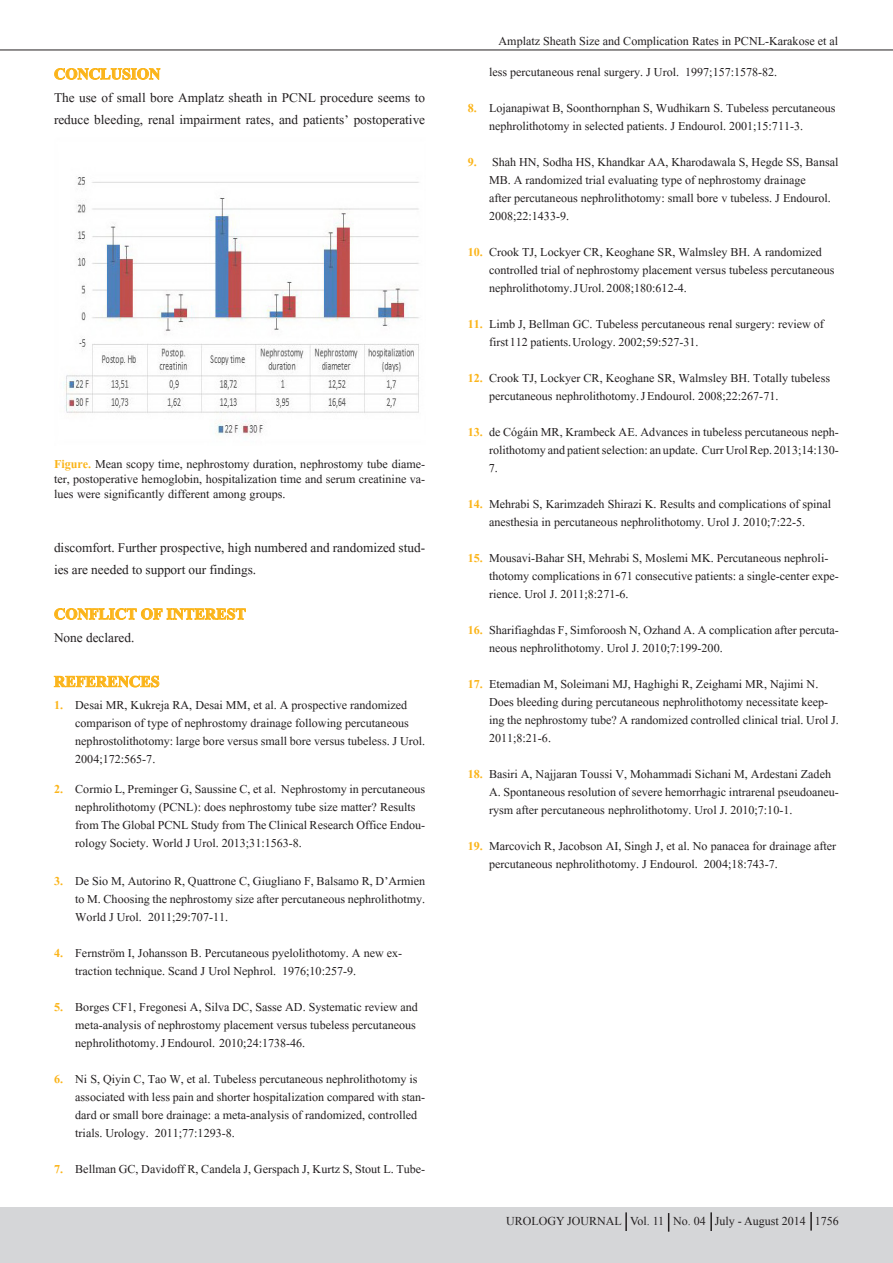
<style>
.page{position:relative;width:893px;height:1263px;background:#fff}
.page>*{position:absolute;margin:0;border:0;box-sizing:border-box;transform-origin:0 0}
.t1{font:700 19.5px "Aparajita";color:#fbb419}
.t2{font:16.5px/22.5px "Aparajita";color:#231f20}
.t3{font:15px/18px "Aparajita";color:#231f20}
.t4{font:12px "Times New Roman";color:#231f20}
.s1{font-weight:700;color:#fbb419}
</style>
<div class="page">
<hr style="left:0;top:50px;width:893px;height:1px;background:#231f20">
<div style="left:0;top:1207px;width:893px;height:56px;background:#d5d6d8"></div>
<svg style="left:54px;top:68px;width:107px;height:12px"></svg>
<svg style="left:54px;top:608px;width:192px;height:12px"></svg>
<svg style="left:54px;top:675px;width:106px;height:13px"></svg>
<img style="left:63px;top:177px;width:356px;height:262px">
<svg style="left:625px;top:1212px;width:2px;height:19px"></svg>
<svg style="left:668px;top:1213px;width:2px;height:19px"></svg>
<svg style="left:710px;top:1212px;width:2px;height:19px"></svg>
<svg style="left:810px;top:1212px;width:2px;height:19px"></svg>
<p class="t1" style="left:54px;top:65px;width:108px">CONCLUSION</p>
<p class="t2" style="left:54px;top:88px;width:373px">The use of small bore Amplatz sheath in PCNL procedure seems to reduce bleeding, renal impairment rates, and patients’ postoperative</p>
<p class="t3" style="left:54px;top:458px;width:373px;line-height:15px;text-align:justify"><span class="s1">Figure.</span> Mean scopy time, nephrostomy duration, nephrostomy tube diame&shy;ter, postoperative hemoglobin, hospitalization time and serum creatinine va&shy;lues were significantly different among groups.</p>
<p class="t2" style="left:54px;top:538px;width:373px">discomfort. Further prospective, high numbered and randomized stud&shy;ies are needed to support our findings.</p>
<p class="t1" style="left:54px;top:605px;width:193px">CONFLICT OF INTEREST</p>
<p class="t2" style="left:54px;top:628px;width:82px">None declared.</p>
<p class="t1" style="left:54px;top:672px;width:107px">REFERENCES</p>
<p class="t3" style="left:54px;top:698px;width:355px"><span class="s1">1.</span> Desai MR, Kukreja RA, Desai MM, et al. A prospective randomized</p>
<p class="t3" style="left:75px;top:716px;width:335px">comparison of type of nephrostomy drainage following percutaneous</p>
<p class="t3" style="left:75px;top:734px;width:351px">nephrostolithotomy: large bore versus small bore versus tubeless. J Urol.</p>
<p class="t3" style="left:75px;top:752px;width:82px">2004;172:565-7.</p>
<p class="t3" style="left:54px;top:782px;width:373px"><span class="s1">2.</span> Cormio L, Preminger G, Saussine C, et al. Nephrostomy in percutaneous</p>
<p class="t3" style="left:75px;top:800px;width:342px">nephrolithotomy (PCNL): does nephrostomy tube size matter? Results</p>
<p class="t3" style="left:75px;top:818px;width:351px">from The Global PCNL Study from The Clinical Research Office Endou-</p>
<p class="t3" style="left:75px;top:836px;width:228px">rology Society. World J Urol. 2013;31:1563-8.</p>
<p class="t3" style="left:54px;top:873px;width:373px"><span class="s1">3.</span> De Sio M, Autorino R, Quattrone C, Giugliano F, Balsamo R, D’Armien</p>
<p class="t3" style="left:75px;top:891px;width:351px">to M. Choosing the nephrostomy size after percutaneous nephrolithotmy.</p>
<p class="t3" style="left:75px;top:909px;width:154px">World J Urol. 2011;29:707-11.</p>
<p class="t3" style="left:54px;top:945px;width:350px"><span class="s1">4.</span> Fernström I, Johansson B. Percutaneous pyelolithotomy. A new ex-</p>
<p class="t3" style="left:75px;top:963px;width:282px">traction technique. Scand J Urol Nephrol. 1976;10:257-9.</p>
<p class="t3" style="left:75px;top:999px;width:344px;text-indent:-21px"><span class="s1">5.</span> Borges CF1, Fregonesi A, Silva DC, Sasse AD. Systematic review and meta-analysis of nephrostomy placement versus tubeless percutaneous nephrolithotomy. J Endourol. 2010;24:1738-46.</p>
<p class="t3" style="left:54px;top:1071px;width:365px"><span class="s1">6.</span> Ni S, Qiyin C, Tao W, et al. Tubeless percutaneous nephrolithotomy is</p>
<p class="t3" style="left:75px;top:1089px;width:351px">associated with less pain and shorter hospitalization compared with stan-</p>
<p class="t3" style="left:75px;top:1107px;width:343px">dard or small bore drainage: a meta-analysis of randomized, controlled</p>
<p class="t3" style="left:75px;top:1125px;width:161px">trials. Urology. 2011;77:1293-8.</p>
<p class="t3" style="left:54px;top:1161px;width:373px"><span class="s1">7.</span> Bellman GC, Davidoff R, Candela J, Gerspach J, Kurtz S, Stout L. Tube-</p>
<p class="t3" style="left:499px;top:34px;width:341px">Amplatz Sheath Size and Complication Rates in PCNL-Karakose et al</p>
<p class="t3" style="left:489px;top:64px;width:290px">less percutaneous renal surgery. J Urol. 1997;157:1578-82.</p>
<p class="t3" style="left:468px;top:100px;width:369px"><span class="s1">8.</span> Lojanapiwat B, Soonthornphan S, Wudhikarn S. Tubeless percutaneous</p>
<p class="t3" style="left:489px;top:118px;width:316px">nephrolithotomy in selected patients. J Endourol. 2001;15:711-3.</p>
<p class="t3" style="left:468px;top:154px;width:372px"><span class="s1">9.</span> Shah HN, Sodha HS, Khandkar AA, Kharodawala S, Hegde SS, Bansal</p>
<p class="t3" style="left:489px;top:172px;width:318px">MB. A randomized trial evaluating type of nephrostomy drainage</p>
<p class="t3" style="left:489px;top:190px;width:343px">after percutaneous nephrolithotomy: small bore v tubeless. J Endourol.</p>
<p class="t3" style="left:489px;top:208px;width:82px">2008;22:1433-9.</p>
<p class="t3" style="left:489px;top:244px;width:347px;text-indent:-21px"><span class="s1">10.</span> Crook TJ, Lockyer CR, Keoghane SR, Walmsley BH. A randomized controlled trial of nephrostomy placement versus tubeless percutaneous nephrolithotomy. J Urol. 2008;180:612-4.</p>
<p class="t3" style="left:489px;top:316px;width:336px;text-indent:-21px"><span class="s1">11.</span> Limb J, Bellman GC. Tubeless percutaneous renal surgery: review of first 112 patients. Urology. 2002;59:527-31.</p>
<p class="t3" style="left:489px;top:370px;width:343px;text-indent:-21px"><span class="s1">12.</span> Crook TJ, Lockyer CR, Keoghane SR, Walmsley BH. Totally tubeless percutaneous nephrolithotomy. J Endourol. 2008;22:267-71.</p>
<p class="t3" style="left:468px;top:424px;width:373px"><span class="s1">13.</span> de Cógáin MR, Krambeck AE. Advances in tubeless percutaneous neph-</p>
<p class="t3" style="left:489px;top:442px;width:351px">rolithotomy and patient selection: an update. Curr Urol Rep. 2013;14:130-</p>
<p class="t3" style="left:489px;top:460px;width:11px">7.</p>
<p class="t3" style="left:468px;top:496px;width:365px"><span class="s1">14.</span> Mehrabi S, Karimzadeh Shirazi K. Results and complications of spinal</p>
<p class="t3" style="left:489px;top:514px;width:318px">anesthesia in percutaneous nephrolithotomy. Urol J. 2010;7:22-5.</p>
<p class="t3" style="left:468px;top:550px;width:362px"><span class="s1">15.</span> Mousavi-Bahar SH, Mehrabi S, Moslemi MK. Percutaneous nephroli-</p>
<p class="t3" style="left:489px;top:568px;width:351px">thotomy complications in 671 consecutive patients: a single-center expe-</p>
<p class="t3" style="left:489px;top:586px;width:141px">rience. Urol J. 2011;8:271-6.</p>
<p class="t3" style="left:468px;top:622px;width:373px"><span class="s1">16.</span> Sharifiaghdas F, Simforoosh N, Ozhand A. A complication after percuta-</p>
<p class="t3" style="left:489px;top:640px;width:235px">neous nephrolithotomy. Urol J. 2010;7:199-200.</p>
<p class="t3" style="left:468px;top:676px;width:352px"><span class="s1">17.</span> Etemadian M, Soleimani MJ, Haghighi R, Zeighami MR, Najimi N.</p>
<p class="t3" style="left:489px;top:694px;width:341px">Does bleeding during percutaneous nephrolithotomy necessitate keep-</p>
<p class="t3" style="left:489px;top:712px;width:351px">ing the nephrostomy tube? A randomized controlled clinical trial. Urol J.</p>
<p class="t3" style="left:489px;top:730px;width:63px">2011;8:21-6.</p>
<p class="t3" style="left:468px;top:766px;width:365px"><span class="s1">18.</span> Basiri A, Najjaran Toussi V, Mohammadi Sichani M, Ardestani Zadeh</p>
<p class="t3" style="left:489px;top:784px;width:351px">A. Spontaneous resolution of severe hemorrhagic intrarenal pseudoaneu-</p>
<p class="t3" style="left:489px;top:802px;width:305px">rysm after percutaneous nephrolithotomy. Urol J. 2010;7:10-1.</p>
<p class="t3" style="left:468px;top:838px;width:370px"><span class="s1">19.</span> Marcovich R, Jacobson AI, Singh J, et al. No panacea for drainage after</p>
<p class="t3" style="left:489px;top:856px;width:290px">percutaneous nephrolithotomy. J Endourol. 2004;18:743-7.</p>
<p class="t4" style="left:506px;top:1213px;width:334px">UROLOGY JOURNAL Vol. 11 No. 04 July - August 2014 1756</p>
</div>
